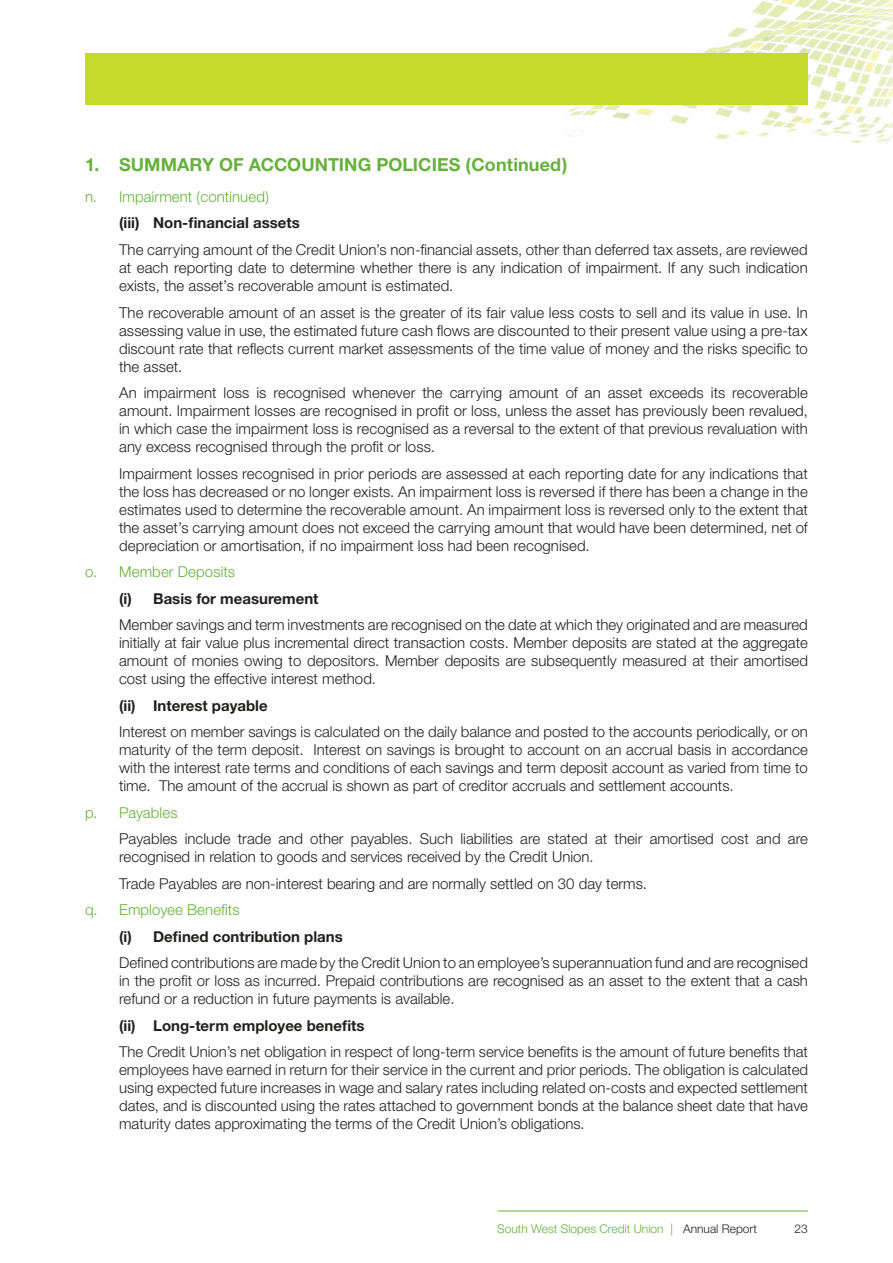
<style>
.page{position:relative;width:893px;height:1263px;background:#fff}
.page>*{position:absolute;margin:0;border:0;box-sizing:border-box;transform-origin:0 0}
.t1{font:700 18px "Helvetica Neue CE";letter-spacing:.005em;color:#65b13c}
.t2{font:300 15px/18px "Helvetica Neue CE";color:#241f1f;text-align:justify}
.t3{font:700 15px "Helvetica Neue CE";color:#241f1f}
.t4{font:300 15px "Helvetica Neue CE";letter-spacing:.005em;color:#65b13c}
.t5{font:300 12px "Helvetica Neue CE";color:#65b13c}
.t6{font:300 12px "Helvetica Neue CE";color:#241f1f}
.s1{color:#241f1f}
</style>
<div class="page">
<img style="left:558px;top:0;width:335px;height:145px">
<hr style="left:497px;top:1210px;width:311px;height:1px;background:#65b13c">
<div style="left:85px;top:53px;width:723px;height:51px;background:#c5da29"></div>
<p class="t1" style="left:85px;top:154px;width:484px">1. SUMMARY OF ACCOUNTING POLICIES (Continued)</p>
<p class="t4" style="left:85px;top:188px;width:186px">n. Impairment (continued)</p>
<p class="t3" style="left:119px;top:214px;width:182px">(iii) Non-financial assets</p>
<p class="t2" style="left:119px;top:241px;width:690px">The carrying amount of the Credit Union’s non-financial assets, other than deferred tax assets, are reviewed at each reporting date to determine whether there is any indication of impairment. If any such indication exists, the asset’s recoverable amount is estimated.</p>
<p class="t2" style="left:119px;top:303px;width:690px">The recoverable amount of an asset is the greater of its fair value less costs to sell and its value in use. In assessing value in use, the estimated future cash flows are discounted to their present value using a pre-tax discount rate that reflects current market assessments of the time value of money and the risks specific to the asset.</p>
<p class="t2" style="left:119px;top:384px;width:690px">An impairment loss is recognised whenever the carrying amount of an asset exceeds its recoverable amount. Impairment losses are recognised in profit or loss, unless the asset has previously been revalued, in which case the impairment loss is recognised as a reversal to the extent of that previous revaluation with any excess recognised through the profit or loss.</p>
<p class="t2" style="left:119px;top:464px;width:690px">Impairment losses recognised in prior periods are assessed at each reporting date for any indications that the loss has decreased or no longer exists. An impairment loss is reversed if there has been a change in the estimates used to determine the recoverable amount. An impairment loss is reversed only to the extent that the asset’s carrying amount does not exceed the carrying amount that would have been determined, net of depreciation or amortisation, if no impairment loss had been recognised.</p>
<p class="t4" style="left:85px;top:563px;width:152px">o. Member Deposits</p>
<p class="t3" style="left:119px;top:589px;width:201px">(i) Basis for measurement</p>
<p class="t2" style="left:119px;top:616px;width:690px">Member savings and term investments are recognised on the date at which they originated and are measured initially at fair value plus incremental direct transaction costs. Member deposits are stated at the aggregate amount of monies owing to depositors. Member deposits are subsequently measured at their amortised cost using the effective interest method.</p>
<p class="t3" style="left:119px;top:696px;width:150px">(ii) Interest payable</p>
<p class="t2" style="left:119px;top:723px;width:690px">Interest on member savings is calculated on the daily balance and posted to the accounts periodically, or on maturity of the term deposit. Interest on savings is brought to account on an accrual basis in accordance with the interest rate terms and conditions of each savings and term deposit account as varied from time to time. The amount of the accrual is shown as part of creditor accruals and settlement accounts.</p>
<p class="t4" style="left:85px;top:803px;width:94px">p. Payables</p>
<p class="t2" style="left:119px;top:830px;width:690px">Payables include trade and other payables. Such liabilities are stated at their amortised cost and are recognised in relation to goods and services received by the Credit Union.</p>
<p class="t2" style="left:119px;top:874px;width:529px">Trade Payables are non-interest bearing and are normally settled on 30 day terms.</p>
<p class="t4" style="left:85px;top:901px;width:156px">q. Employee Benefits</p>
<p class="t3" style="left:119px;top:927px;width:225px">(i) Defined contribution plans</p>
<p class="t2" style="left:119px;top:954px;width:690px">Defined contributions are made by the Credit Union to an employee’s superannuation fund and are recognised in the profit or loss as incurred. Prepaid contributions are recognised as an asset to the extent that a cash refund or a reduction in future payments is available.</p>
<p class="t3" style="left:119px;top:1016px;width:247px">(ii) Long-term employee benefits</p>
<p class="t2" style="left:119px;top:1043px;width:690px">The Credit Union’s net obligation in respect of long-term service benefits is the amount of future benefits that employees have earned in return for their service in the current and prior periods. The obligation is calculated using expected future increases in wage and salary rates including related on-costs and expected settlement dates, and is discounted using the rates attached to government bonds at the balance sheet date that have maturity dates approximating the terms of the Credit Union’s obligations.</p>
<p class="t5" style="left:497px;top:1222px;width:261px">South West Slopes Credit Union | <span class="s1">Annual Report</span></p>
<p class="t6" style="left:795px;top:1222px;width:15px">23</p>
</div>
